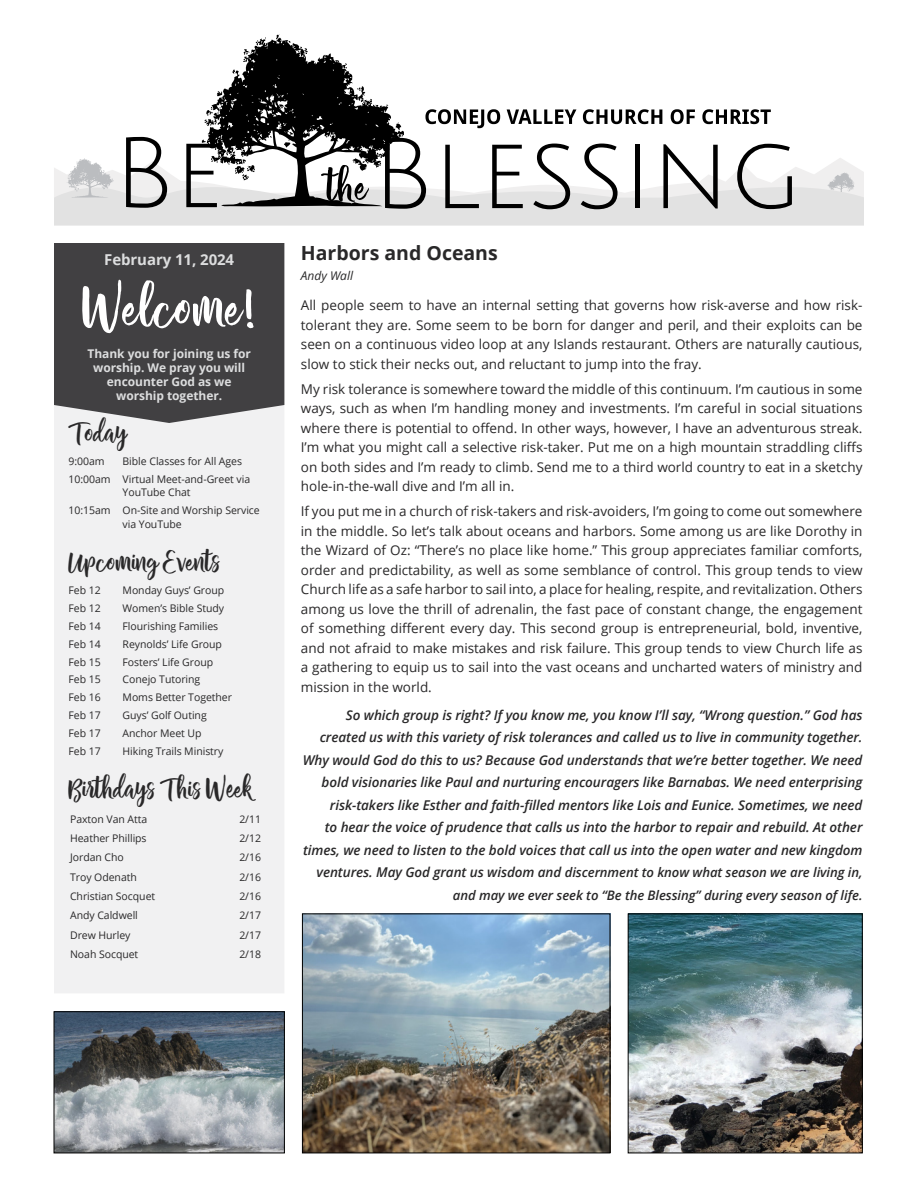
<style>
.page{position:relative;width:918px;height:1188px;background:#fff}
.page>*{position:absolute;margin:0;border:0;box-sizing:border-box;transform-origin:0 0}
.t1{font:60px "Chamelia Script";letter-spacing:-.005em;color:#fff}
.t2{font:30px "Chamelia Script";letter-spacing:-.005em;color:#292829}
.t3{font:700 19.5px "Open Sans";color:#292829}
.t4{font:700 15px "Open Sans";letter-spacing:-.005em;color:#dcddde}
.t5{font:13.5px/19.5px "Open Sans";color:#292829;text-align:justify}
.t6{font:italic 600 13.5px/22.5px "Open Sans";letter-spacing:-.005em;color:#292829;text-align:right}
.t7{font:italic 600 13.2px/22.5px "Open Sans";letter-spacing:-.005em;color:#292829;text-align:right}
.t8{font:700 12px/14.2px "Open Sans";letter-spacing:-.005em;color:#dcddde;text-align:center}
.t9{font:italic 12px "Open Sans";color:#292829}
.t10{font:10.5px/17.9px "Open Sans";letter-spacing:-.005em;color:#292829}
.s1{font-size:13.5px}
</style>
<div class="page">
<div style="left:54px;top:423px;width:230px;height:570px;background:#f1f1f2"></div>
<div style="left:54px;top:243px;width:230px;height:180px;background:#414042"></div>
<svg style="left:54px;top:34px;width:810px;height:192px"></svg>
<img style="left:56px;top:1014px;width:227px;height:137px">
<div style="left:54px;top:1012px;width:231px;height:141px;border:1px solid #000"></div>
<img style="left:304px;top:916px;width:304px;height:235px">
<div style="left:302px;top:914px;width:308px;height:239px;border:1px solid #000"></div>
<img style="left:630px;top:916px;width:230px;height:235px">
<div style="left:628px;top:914px;width:234px;height:239px;border:1px solid #000"></div>
<p class="t4" style="left:104px;top:249px;width:132px">February 11, 2024</p>
<h1 class="t1" style="left:82px;top:272px;width:175px">Welcome!</h1>
<p class="t8" style="left:88px;top:346px;width:165px">Thank you for joining us for worship. We pray you will encounter God as we worship together.</p>
<h2 class="t2" style="left:69px;top:415px;width:60px">Today</h2>
<p class="t10" style="left:69px;top:452px;width:38px">9:00am</p>
<p class="t10" style="left:69px;top:452px;width:183px;text-indent:54px">Bible Classes for All Ages<br>10:00am Virtual Meet-and-Greet via</p>
<p class="t10" style="left:69px;top:483px;width:193px;text-indent:54px">YouTube Chat<br>10:15am On-Site and Worship Service</p>
<p class="t10" style="left:123px;top:515px;width:61px">via YouTube</p>
<h2 class="t2" style="left:69px;top:544px;width:154px">Upcoming Events</h2>
<p class="t10" style="left:69px;top:581px;width:34px">Feb 12</p>
<p class="t10" style="left:123px;top:581px;width:103px">Monday Guys’ Group</p>
<p class="t10" style="left:69px;top:599px;width:34px">Feb 12</p>
<p class="t10" style="left:123px;top:599px;width:103px">Women’s Bible Study</p>
<p class="t10" style="left:69px;top:617px;width:34px">Feb 14</p>
<p class="t10" style="left:123px;top:617px;width:97px">Flourishing Families</p>
<p class="t10" style="left:69px;top:635px;width:34px">Feb 14</p>
<p class="t10" style="left:123px;top:635px;width:101px">Reynolds’ Life Group</p>
<p class="t10" style="left:69px;top:653px;width:34px">Feb 15</p>
<p class="t10" style="left:123px;top:653px;width:92px">Fosters’ Life Group</p>
<p class="t10" style="left:69px;top:670px;width:34px">Feb 15</p>
<p class="t10" style="left:123px;top:670px;width:79px">Conejo Tutoring</p>
<p class="t10" style="left:69px;top:688px;width:34px">Feb 16</p>
<p class="t10" style="left:123px;top:688px;width:111px">Moms Better Together</p>
<p class="t10" style="left:69px;top:706px;width:34px">Feb 17</p>
<p class="t10" style="left:123px;top:706px;width:86px">Guys’ Golf Outing</p>
<p class="t10" style="left:69px;top:724px;width:34px">Feb 17</p>
<p class="t10" style="left:123px;top:724px;width:80px">Anchor Meet Up</p>
<p class="t10" style="left:69px;top:742px;width:34px">Feb 17</p>
<p class="t10" style="left:123px;top:742px;width:102px">Hiking Trails Ministry</p>
<h2 class="t2" style="left:69px;top:771px;width:186px">Birthdays This Week</h2>
<p class="t10" style="left:70px;top:810px;width:79px">Paxton Van Atta</p>
<p class="t10" style="left:239px;top:810px;width:23px">2/11</p>
<p class="t10" style="left:70px;top:829px;width:78px">Heather Phillips</p>
<p class="t10" style="left:239px;top:829px;width:23px">2/12</p>
<p class="t10" style="left:70px;top:848px;width:55px">Jordan Cho</p>
<p class="t10" style="left:239px;top:848px;width:23px">2/16</p>
<p class="t10" style="left:70px;top:868px;width:68px">Troy Odenath</p>
<p class="t10" style="left:239px;top:868px;width:23px">2/16</p>
<p class="t10" style="left:70px;top:887px;width:87px">Christian Socquet</p>
<p class="t10" style="left:239px;top:887px;width:23px">2/16</p>
<p class="t10" style="left:70px;top:906px;width:69px">Andy Caldwell</p>
<p class="t10" style="left:239px;top:906px;width:23px">2/17</p>
<p class="t10" style="left:70px;top:926px;width:62px">Drew Hurley</p>
<p class="t10" style="left:239px;top:926px;width:23px">2/17</p>
<p class="t10" style="left:70px;top:945px;width:70px">Noah Socquet</p>
<p class="t10" style="left:239px;top:945px;width:23px">2/18</p>
<h3 class="t3" style="left:301px;top:239px;width:198px">Harbors and Oceans</h3>
<p class="t9" style="left:301px;top:267px;width:54px">Andy Wall</p>
<p class="t5" style="left:301px;top:295px;width:563px">All people seem to have an internal setting that governs how risk-averse and how risk&shy;tolerant they are. Some seem to be born for danger and peril, and their exploits can be seen on a continuous video loop at any Islands restaurant. Others are naturally cautious, slow to stick their necks out, and reluctant to jump into the fray.</p>
<p class="t5" style="left:301px;top:379px;width:563px">My risk tolerance is somewhere toward the middle of this continuum. I’m cautious in some ways, such as when I’m handling money and investments. I’m careful in social situations where there is potential to offend. In other ways, however, I have an adventurous streak.<br>I’m what you might call a selective risk-taker. Put me on a high mountain straddling cliffs on both sides and I’m ready to climb. Send me to a third world country to eat in a sketchy hole-in-the-wall dive and I’m all in.</p>
<p class="t5" style="left:301px;top:501px;width:563px">If you put me in a church of risk-takers and risk-avoiders, I’m going to come out somewhere in the middle. So let’s talk about oceans and harbors. Some among us are like Dorothy in the Wizard of Oz: “There’s no place like home.” This group appreciates familiar comforts, order and predictability, as well as some semblance of control. This group tends to view Church life as a safe harbor to sail into, a place for healing, respite, and revitalization. Others among us love the thrill of adrenalin, the fast pace of constant change, the engagement of something different every day. This second group is entrepreneurial, bold, inventive, and not afraid to make mistakes and risk failure. This group tends to view Church life as a gathering to equip us to sail into the vast oceans and uncharted waters of ministry and mission in the world.</p>
<p class="t6" style="left:303px;top:703px;width:561px">So which group is right? If you know me, you know I’ll say, “Wrong question.” God has created us with this variety of risk tolerances and called us to live in community together.<br>Why would God do this to us? Because God understands that we’re better together. We need bold visionaries like Paul and nurturing encouragers like Barnabas. We need enterprising risk-takers like Esther and faith-filled mentors like Lois and Eunice. Sometimes, we need<br>to hear the voice of prudence that calls us into the harbor to repair and rebuild. At other times, we need to listen to the bold voices that call us into the open water and new kingdom</p>
<p class="t7" style="left:317px;top:861px;width:548px"><span class="s1">ventures. May God grant us wisdom and</span> discernment to know what season we are living in, and may we ever seek to “Be the Blessing” during every season of life.</p>
</div>
